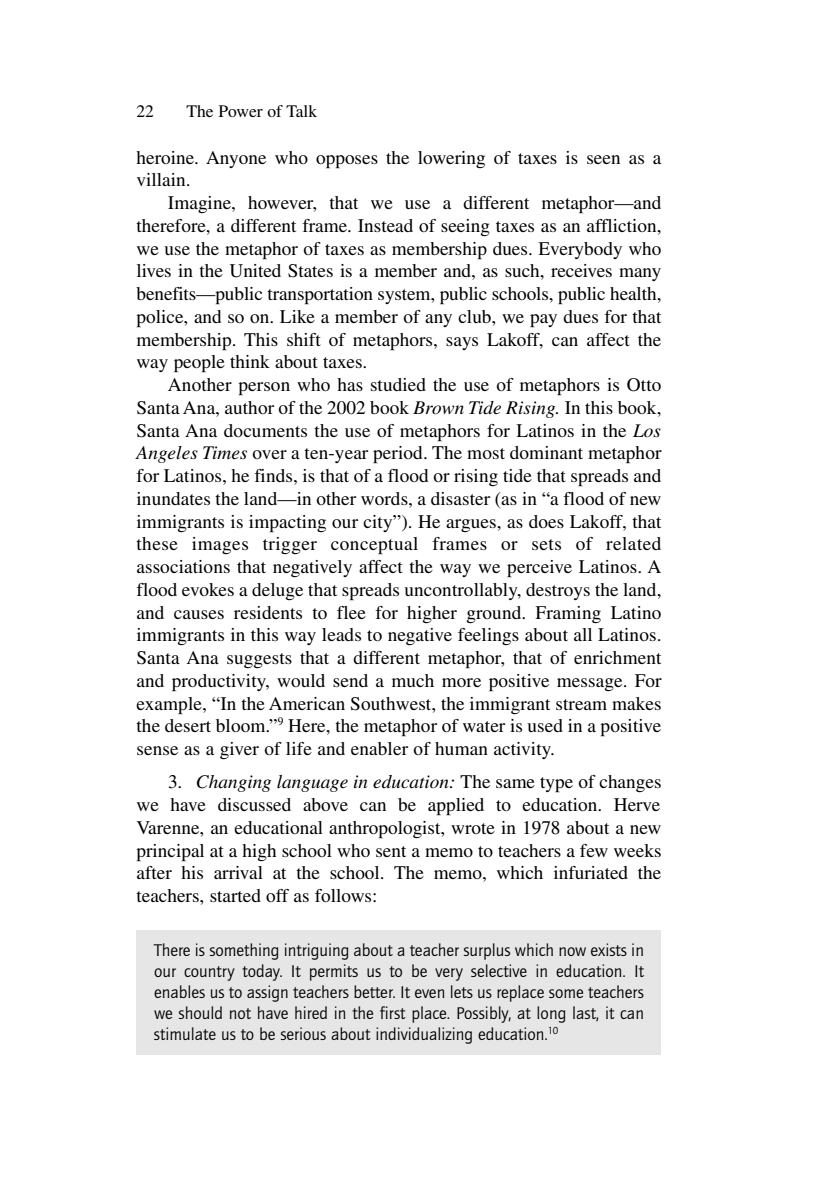
<style>
.page{position:relative;width:819px;height:1197px;background:#fff}
.page>*{position:absolute;margin:0;border:0;box-sizing:border-box;transform-origin:0 0}
.t1{font:19.25px/22.8px "Times";letter-spacing:.005em;color:#000;text-align:justify}
.t2{font:19.25px "Times";letter-spacing:.025em;color:#000}
.t3{font:17.5px/21px "Quay Sans EF";color:#000;text-align:justify}
.t4{font:17.5px "Times";color:#000}
.s1{color:#fff}
.s2{font-style:italic}
</style>
<div class="page">
<div style="left:136px;top:931px;width:526px;height:124px;background:#e6e6e6"></div>
<p class="t4" style="left:136px;top:105px;width:182px">22<span class="s1">——</span>The Power of Talk</p>
<p class="t1" style="left:136px;top:148px;width:526px">heroine. Anyone who opposes the lowering of taxes is seen as a</p>
<p class="t1" style="left:136px;top:171px;width:56px">villain.</p>
<p class="t1" style="left:168px;top:193px;width:495px">Imagine, however, that we use a different metaphor—and</p>
<p class="t1" style="left:137px;top:216px;width:527px">therefore, a different frame. Instead of seeing taxes as an affliction,</p>
<p class="t1" style="left:137px;top:239px;width:526px">we use the metaphor of taxes as membership dues. Everybody who</p>
<p class="t1" style="left:137px;top:262px;width:526px">lives in the United States is a member and, as such, receives many</p>
<p class="t1" style="left:136px;top:284px;width:526px">benefits—public transportation system, public schools, public health,</p>
<p class="t1" style="left:136px;top:307px;width:526px">police, and so on. Like a member of any club, we pay dues for that</p>
<p class="t1" style="left:136px;top:330px;width:527px">membership. This shift of metaphors, says Lakoff, can affect the</p>
<p class="t1" style="left:136px;top:353px;width:232px">way people think about taxes.</p>
<p class="t1" style="left:168px;top:375px;width:495px">Another person who has studied the use of metaphors is Otto</p>
<p class="t1" style="left:136px;top:398px;width:527px">Santa Ana, author of the 2002 book <span class="s2">Brown Tide Rising.</span> In this book,</p>
<p class="t1" style="left:136px;top:421px;width:526px">Santa Ana documents the use of metaphors for Latinos in the <span class="s2">Los</span></p>
<p class="t1" style="left:137px;top:444px;width:527px"><span class="s2">Angeles Times</span> over a ten-year period. The most dominant metaphor</p>
<p class="t1" style="left:137px;top:466px;width:527px">for Latinos, he finds, is that of a flood or rising tide that spreads and</p>
<p class="t1" style="left:136px;top:489px;width:527px">inundates the land—in other words, a disaster (as in “a flood of new</p>
<p class="t1" style="left:136px;top:512px;width:527px">immigrants is impacting our city”). He argues, as does Lakoff, that</p>
<p class="t2" style="left:137px;top:537px;width:526px">these images trigger conceptual frames or sets of related</p>
<p class="t1" style="left:136px;top:557px;width:527px">associations that negatively affect the way we perceive Latinos. A</p>
<p class="t1" style="left:136px;top:580px;width:527px">flood evokes a deluge that spreads uncontrollably, destroys the land,</p>
<p class="t1" style="left:136px;top:603px;width:527px">and causes residents to flee for higher ground. Framing Latino</p>
<p class="t1" style="left:136px;top:626px;width:527px">immigrants in this way leads to negative feelings about all Latinos.</p>
<p class="t1" style="left:137px;top:648px;width:527px">Santa Ana suggests that a different metaphor, that of enrichment</p>
<p class="t1" style="left:137px;top:671px;width:527px">and productivity, would send a much more positive message. For</p>
<p class="t1" style="left:137px;top:694px;width:527px">example, “In the American Southwest, the immigrant stream makes</p>
<p class="t1" style="left:137px;top:717px;width:527px">the desert bloom.”<sup>9</sup> Here, the metaphor of water is used in a positive</p>
<p class="t1" style="left:137px;top:739px;width:420px">sense as a giver of life and enabler of human activity.</p>
<p class="t1" style="left:136px;top:773px;width:527px;text-indent:32px">3. <span class="s2">Changing language in education:</span> The same type of changes we have discussed above can be applied to education. Herve Varenne, an educational anthropologist, wrote in 1978 about a new principal at a high school who sent a memo to teachers a few weeks after his arrival at the school. The memo, which infuriated the teachers, started off as follows:</p>
<p class="t3" style="left:154px;top:941px;width:492px">There is something intriguing about a teacher surplus which now exists in our country today. It permits us to be very selective in education. It enables us to assign teachers better. It even lets us replace some teachers we should not have hired in the first place. Possibly, at long last, it can stimulate us to be serious about individualizing education.<sup>10</sup></p>
</div>
